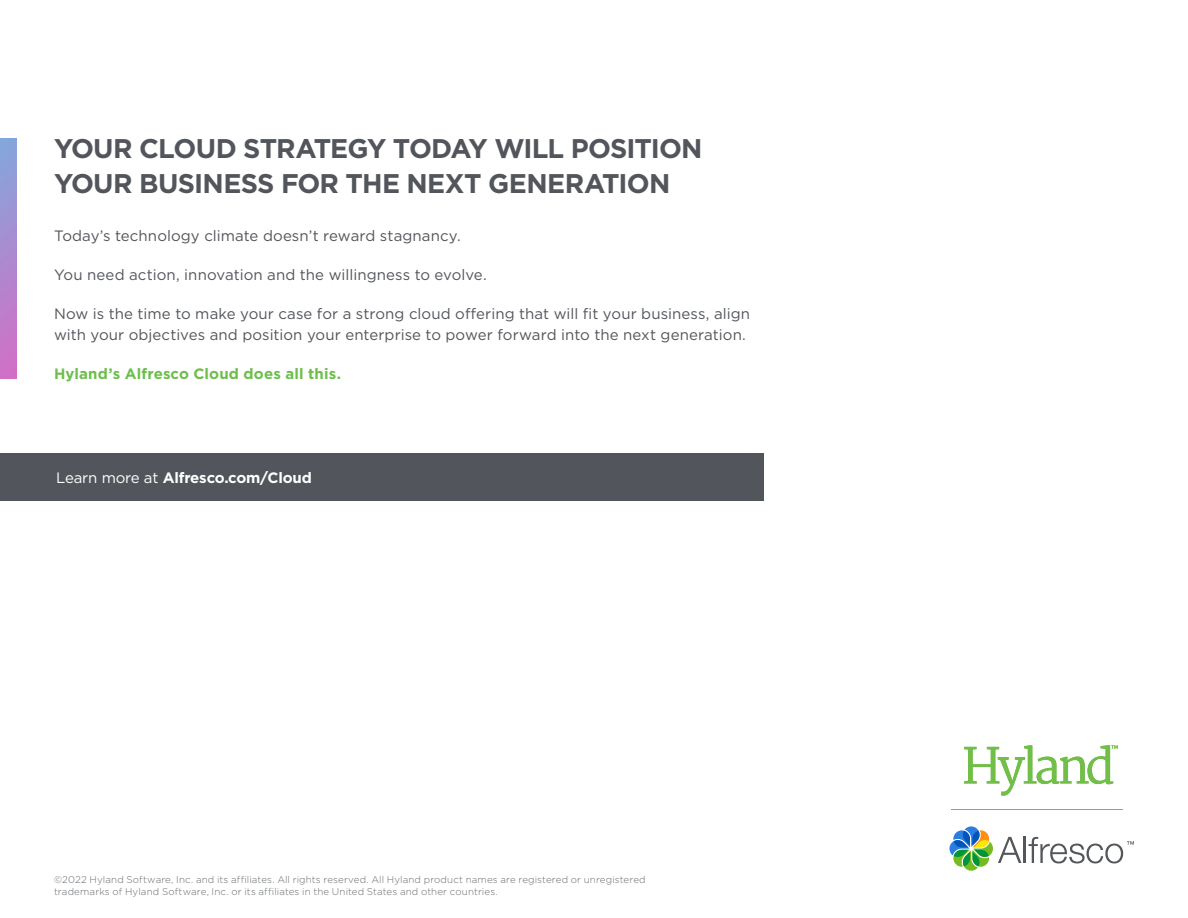
<style>
.page{position:relative;width:1188px;height:918px;background:#fff}
.page>*{position:absolute;margin:0;border:0;box-sizing:border-box;transform-origin:0 0}
.t1{font:700 27px/34.5px "Gotham";letter-spacing:-.03em;color:#52555b}
.t2{font:15px/21px "Gotham";letter-spacing:.005em;color:#52555b}
.t3{font:700 15px "Gotham";letter-spacing:.01em;color:#6dbe4b}
.t4{font:700 15px "Gotham HTF";letter-spacing:-.01em;color:#fff}
.t5{font:300 9.75px/12px "Gotham HTF";letter-spacing:.015em;color:#686b6f}
.s1{font-family:"Gotham";font-weight:400}
</style>
<div class="page">
<div style="left:0;top:453px;width:764px;height:48px;background:#52555b"></div>
<svg style="left:949px;top:826px;width:72px;height:45px"></svg>
<hr style="left:1023px;top:837px;width:3px;height:26px;background:#53575a">
<svg style="left:1029px;top:837px;width:105px;height:26px"></svg>
<hr style="left:951px;top:809px;width:171px;height:1px;background:#97989a">
<svg style="left:964px;top:745px;width:154px;height:51px"></svg>
<h1 class="t1" style="left:54px;top:131px;width:650px">YOUR CLOUD STRATEGY TODAY WILL POSITION<br>YOUR BUSINESS FOR THE NEXT GENERATION</h1>
<p class="t2" style="left:54px;top:225px;width:408px">Today’s technology climate doesn’t reward stagnancy.</p>
<p class="t2" style="left:54px;top:264px;width:434px">You need action, innovation and the willingness to evolve.</p>
<p class="t2" style="left:54px;top:303px;width:698px">Now is the time to make your case for a strong cloud offering that will fit your business, align with your objectives and position your enterprise to power forward into the next generation.</p>
<p class="t3" style="left:54px;top:363px;width:289px">Hyland’s Alfresco Cloud does all this.</p>
<p class="t4" style="left:56px;top:469px;width:257px"><span class="s1">Learn more at</span> Alfresco.com/Cloud</p>
<p class="t5" style="left:54px;top:873px;width:593px">©2022 Hyland Software, Inc. and its affiliates. All rights reserved. All Hyland product names are registered or unregistered trademarks of Hyland Software, Inc. or its affiliates in the United States and other countries.</p>
</div>
